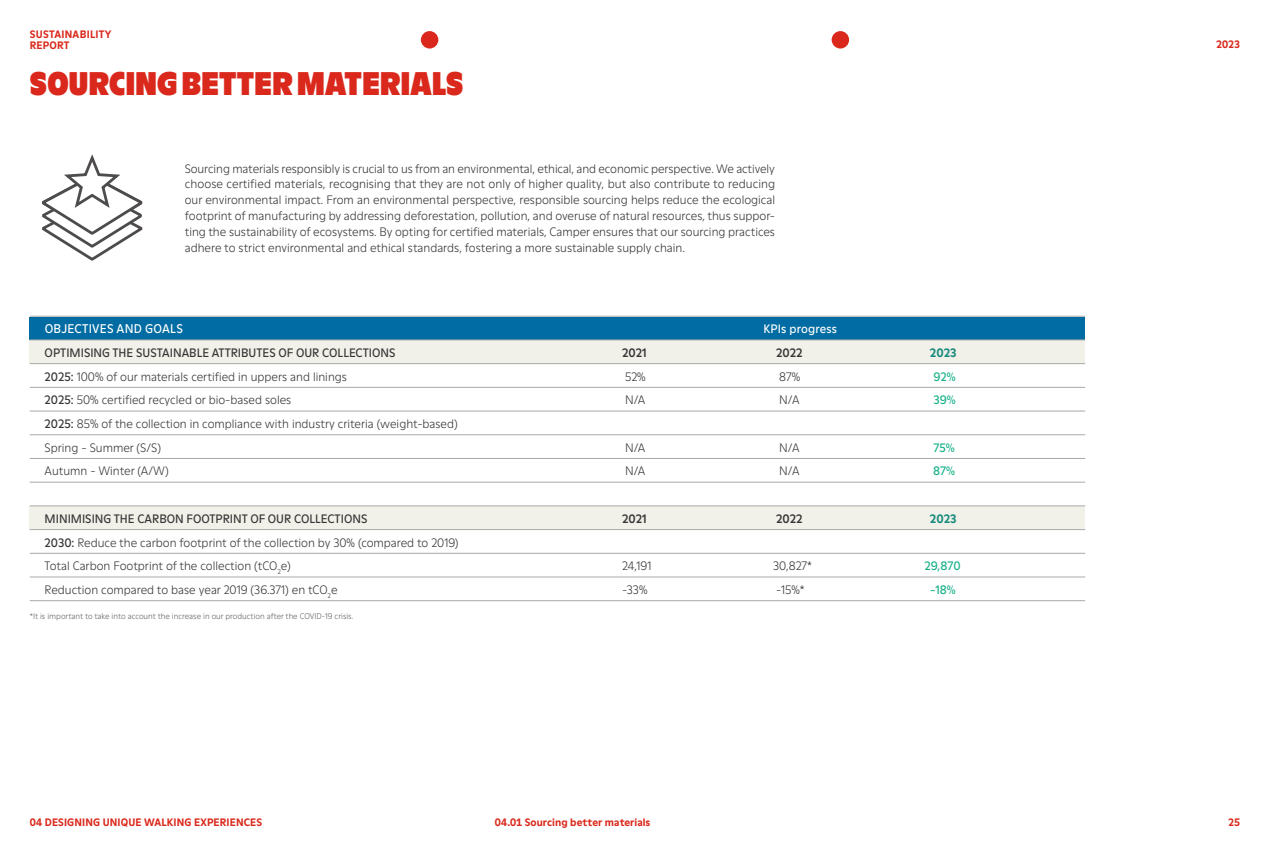
<style>
.page{position:relative;width:1270px;height:847px;background:#fff}
.page>*{position:absolute;margin:0;border:0;box-sizing:border-box;transform-origin:0 0}
.t1{font:900 31.15px "Moderne LL";letter-spacing:.01em;color:#da291c}
.t2{font:12.25px "Moderne LL";letter-spacing:.02em;color:#fff}
.t3{font:300 11.9px/15.9px "Moderne LL";color:#393535}
.t4{font:11.9px "Moderne LL";color:#393535}
.t5{font:11.9px "Moderne LL";color:#19b189}
.t6{font:500 11.9px "Moderne LL";color:#393535}
.t7{font:11.9px "Moderne LL";letter-spacing:.01em;color:#fff}
.t8{font:700 11.9px "Moderne LL";color:#198c7e}
.t9{font:700 10.5px/10.8px "Moderne LL";letter-spacing:.01em;color:#da291c}
.t10{font:300 8.05px "Moderne LL";color:#656365}
.s1{font-weight:400}
</style>
<div class="page">
<div style="left:30px;top:505px;width:1055px;height:24px;background:#f1f0e9"></div>
<div style="left:421px;top:31px;width:17px;height:18px;background:#da291c;border-radius:50%"></div>
<div style="left:832px;top:31px;width:17px;height:18px;background:#da291c;border-radius:50%"></div>
<div style="left:30px;top:316px;width:1055px;height:23px;background:#006ca3"></div>
<div style="left:30px;top:339px;width:1055px;height:24px;background:#f1f0e9"></div>
<hr style="left:30px;top:316px;width:1055px;height:1px;background:#a9a9aa">
<hr style="left:30px;top:340px;width:1055px;height:1px;background:#a9a9aa">
<hr style="left:30px;top:363px;width:1055px;height:1px;background:#a9a9aa">
<hr style="left:30px;top:387px;width:1055px;height:1px;background:#a9a9aa">
<hr style="left:30px;top:411px;width:1055px;height:1px;background:#a9a9aa">
<hr style="left:30px;top:434px;width:1055px;height:1px;background:#a9a9aa">
<hr style="left:30px;top:458px;width:1055px;height:1px;background:#a9a9aa">
<hr style="left:30px;top:482px;width:1055px;height:1px;background:#a9a9aa">
<hr style="left:30px;top:505px;width:1055px;height:1px;background:#a9a9aa">
<hr style="left:30px;top:529px;width:1055px;height:1px;background:#a9a9aa">
<hr style="left:30px;top:553px;width:1055px;height:1px;background:#a9a9aa">
<hr style="left:30px;top:576px;width:1055px;height:1px;background:#a9a9aa">
<hr style="left:30px;top:600px;width:1055px;height:1px;background:#a9a9aa">
<svg style="left:42px;top:154px;width:101px;height:107px"></svg>
<p class="t9" style="left:30px;top:28px;width:83px">SUSTAINABILITY<br>REPORT</p>
<h1 class="t1" style="left:30px;top:61px;width:435px">SOURCING BETTER MATERIALS</h1>
<p class="t3" style="left:185px;top:159px;width:592px;text-align:justify">Sourcing materials responsibly is crucial to us from an environmental, ethical, and economic perspective. We actively choose certified materials, recognising that they are not only of higher quality, but also contribute to reducing our environmental impact. From an environmental perspective, responsible sourcing helps reduce the ecological footprint of manufacturing by addressing deforestation, pollution, and overuse of natural resources, thus suppor&shy;ting the sustainability of ecosystems. By opting for certified materials, Camper ensures that our sourcing practices adhere to strict environmental and ethical standards, fostering a more sustainable supply chain.</p>
<p class="t2" style="left:45px;top:320px;width:140px">OBJECTIVES AND GOALS</p>
<p class="t7" style="left:764px;top:320px;width:75px">KPIs progress</p>
<p class="t4" style="left:45px;top:344px;width:352px">OPTIMISING THE SUSTAINABLE ATTRIBUTES OF OUR COLLECTIONS</p>
<p class="t6" style="left:622px;top:344px;width:26px">2021</p>
<p class="t6" style="left:776px;top:344px;width:28px">2022</p>
<p class="t8" style="left:930px;top:344px;width:28px">2023</p>
<p class="t3" style="left:45px;top:367px;width:304px"><span class="s1">2025:</span> 100% of our materials certified in uppers and linings</p>
<p class="t3" style="left:625px;top:367px;width:22px">52%</p>
<p class="t3" style="left:779px;top:367px;width:22px">87%</p>
<p class="t5" style="left:933px;top:368px;width:24px">92%</p>
<p class="t3" style="left:45px;top:391px;width:248px"><span class="s1">2025:</span> 50% certified recycled or bio-based soles</p>
<p class="t3" style="left:625px;top:391px;width:22px">N/A</p>
<p class="t3" style="left:779px;top:391px;width:22px">N/A</p>
<p class="t5" style="left:933px;top:392px;width:24px">39%</p>
<p class="t3" style="left:45px;top:411px;width:415px;line-height:23.7px"><span class="s1">2025:</span> 85% of the collection in compliance with industry criteria (weight-based)<br>Spring - Summer (S/S)</p>
<p class="t3" style="left:625px;top:438px;width:22px">N/A</p>
<p class="t3" style="left:779px;top:438px;width:22px">N/A</p>
<p class="t5" style="left:933px;top:439px;width:23px">75%</p>
<p class="t3" style="left:45px;top:462px;width:126px">Autumn - Winter (A/W)</p>
<p class="t3" style="left:625px;top:462px;width:22px">N/A</p>
<p class="t3" style="left:779px;top:462px;width:22px">N/A</p>
<p class="t5" style="left:933px;top:463px;width:23px">87%</p>
<p class="t4" style="left:45px;top:510px;width:324px">MINIMISING THE CARBON FOOTPRINT OF OUR COLLECTIONS</p>
<p class="t6" style="left:622px;top:510px;width:26px">2021</p>
<p class="t6" style="left:776px;top:510px;width:28px">2022</p>
<p class="t8" style="left:930px;top:510px;width:28px">2023</p>
<p class="t3" style="left:45px;top:529px;width:415px;line-height:23.7px"><span class="s1">2030:</span> Reduce the carbon footprint of the collection by 30% (compared to 2019)<br>Total Carbon Footprint of the collection (tCO<sub>2</sub>e)</p>
<p class="t3" style="left:622px;top:557px;width:31px">24,191</p>
<p class="t3" style="left:773px;top:557px;width:40px">30,827*</p>
<p class="t5" style="left:924px;top:557px;width:38px">29,870</p>
<p class="t3" style="left:45px;top:580px;width:294px">Reduction compared to base year 2019 (36.371) en tCO<sub>2</sub>e</p>
<p class="t3" style="left:622px;top:580px;width:27px">-33%</p>
<p class="t3" style="left:776px;top:580px;width:30px">-15%*</p>
<p class="t5" style="left:930px;top:581px;width:27px">-18%</p>
<p class="t10" style="left:30px;top:610px;width:325px">*It is important to take into account the increase in our production after the COVID-19 crisis.</p>
<p class="t9" style="left:1216px;top:38px;width:26px">2023</p>
<p class="t9" style="left:30px;top:815px;width:234px">04 DESIGNING UNIQUE WALKING EXPERIENCES</p>
<p class="t9" style="left:495px;top:815px;width:157px">04.01 Sourcing better materials</p>
<p class="t9" style="left:1228px;top:815px;width:14px">25</p>
</div>
